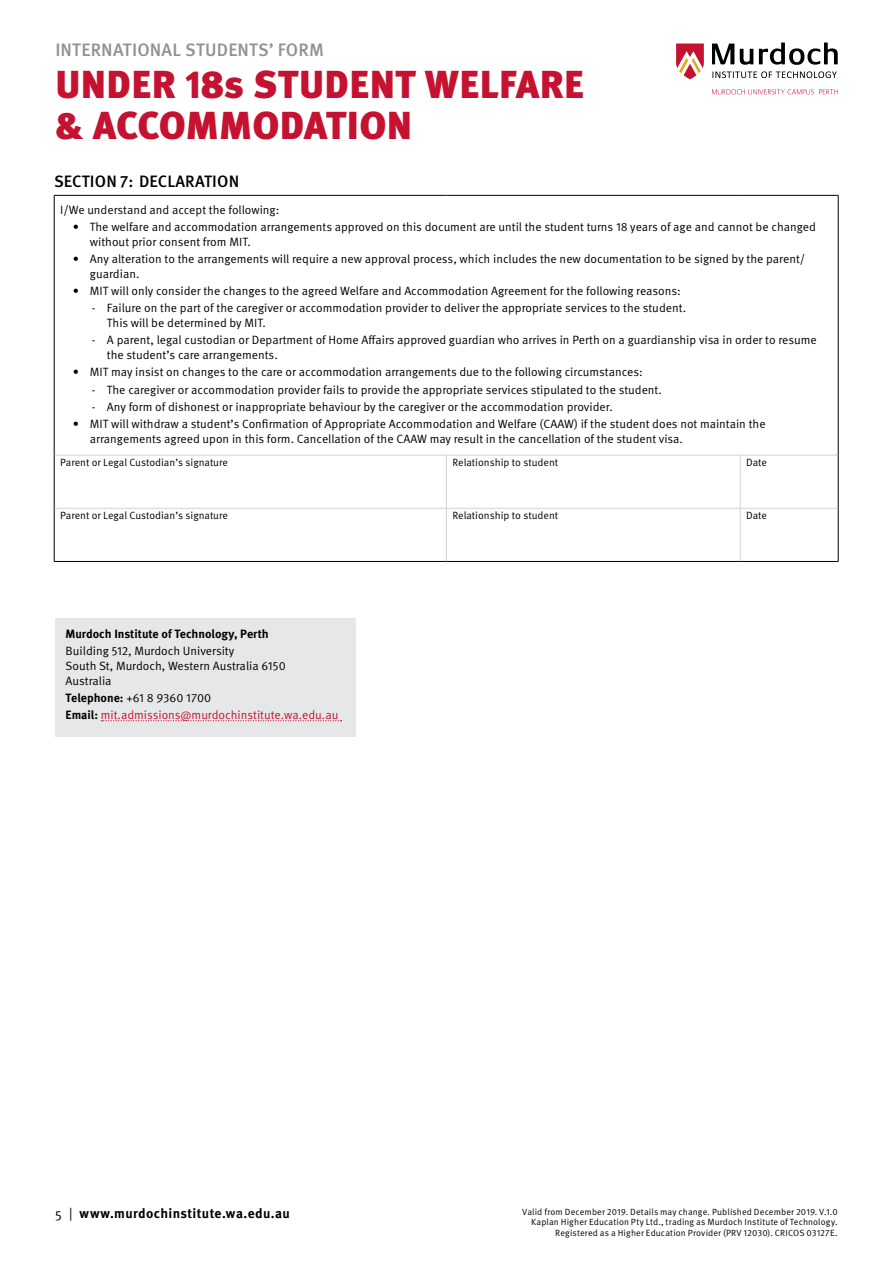
<style>
.page{position:relative;width:893px;height:1263px;background:#fff}
.page>*{position:absolute;margin:0;border:0;box-sizing:border-box;transform-origin:0 0}
.t1{font:900 39px/40.5px "Meta Pro";letter-spacing:.005em;color:#c41230}
.t2{font:500 18px "Meta Pro";letter-spacing:.005em;color:#919195}
.t3{font:500 16.5px "Meta Pro";letter-spacing:.01em;color:#000}
.t4{font:700 13.5px "Meta Pro";letter-spacing:.025em;color:#000}
.t5{font:12px/15px "Meta Pro Norm";color:#000}
.t6{font:12px/17.1px "Meta Pro Norm";color:#c41230}
.t7{font:700 12px "Meta Pro";color:#000}
.t8{font:10.5px "Meta Pro Norm";color:#000}
.t9{font:9px/10.5px "Meta Pro Norm";letter-spacing:.015em;color:#000;text-align:right}
.s1{font-family:"Meta Pro";font-weight:700;color:#000}
.s2{color:#000}
.s3{font-family:"Meta Pro Norm";font-weight:400}
</style>
<div class="page">
<svg style="left:712px;top:89px;width:126px;height:5px"></svg>
<svg style="left:712px;top:44px;width:22px;height:20px"></svg>
<svg style="left:740px;top:49px;width:13px;height:16px"></svg>
<svg style="left:759px;top:43px;width:79px;height:22px"></svg>
<svg style="left:712px;top:71px;width:125px;height:7px"></svg>
<svg style="left:676px;top:44px;width:28px;height:35px"></svg>
<hr style="left:54px;top:195px;width:392px;height:1px;background:#000">
<hr style="left:54px;top:196px;width:1px;height:259px;background:#000">
<hr style="left:446px;top:195px;width:294px;height:1px;background:#000">
<hr style="left:740px;top:195px;width:98px;height:1px;background:#000">
<hr style="left:838px;top:196px;width:1px;height:259px;background:#000">
<hr style="left:54px;top:455px;width:392px;height:1px;background:#d1d3d4">
<hr style="left:446px;top:455px;width:294px;height:1px;background:#d1d3d4">
<hr style="left:446px;top:455px;width:1px;height:53px;background:#d1d3d4">
<hr style="left:740px;top:455px;width:98px;height:1px;background:#d1d3d4">
<hr style="left:740px;top:455px;width:1px;height:53px;background:#d1d3d4">
<hr style="left:54px;top:455px;width:1px;height:53px;background:#000">
<hr style="left:838px;top:455px;width:1px;height:53px;background:#000">
<hr style="left:54px;top:508px;width:392px;height:1px;background:#d1d3d4">
<hr style="left:446px;top:508px;width:294px;height:1px;background:#d1d3d4">
<hr style="left:446px;top:508px;width:1px;height:53px;background:#d1d3d4">
<hr style="left:740px;top:508px;width:98px;height:1px;background:#d1d3d4">
<hr style="left:740px;top:508px;width:1px;height:53px;background:#d1d3d4">
<hr style="left:54px;top:508px;width:1px;height:53px;background:#000">
<hr style="left:838px;top:508px;width:1px;height:53px;background:#000">
<hr style="left:54px;top:561px;width:392px;height:1px;background:#000">
<hr style="left:446px;top:561px;width:294px;height:1px;background:#000">
<hr style="left:740px;top:561px;width:98px;height:1px;background:#000">
<div style="left:55px;top:618px;width:300px;height:119px;background:#e6e7e8"></div>
<svg style="left:101px;top:720px;width:241px;height:1px"></svg>
<h2 class="t2" style="left:55px;top:36px;width:270px">INTERNATIONAL STUDENTS’ FORM</h2>
<h1 class="t1" style="left:55px;top:62px;width:530px">UNDER 18s STUDENT WELFARE &amp; ACCOMMODATION</h1>
<h3 class="t3" style="left:54px;top:169px;width:187px">SECTION 7: DECLARATION</h3>
<p class="t5" style="left:60px;top:201px;width:221px">I/We understand and accept the following:</p>
<p class="t5" style="left:90px;top:218px;width:727px;text-indent:-17px">• The welfare and accommodation arrangements approved on this document are until the student turns 18 years of age and cannot be changed without prior consent from MIT.</p>
<p class="t5" style="left:90px;top:250px;width:717px;text-indent:-17px">• Any alteration to the arrangements will require a new approval process, which includes the new documentation to be signed by the parent/ guardian.</p>
<p class="t5" style="left:73px;top:283px;width:609px">• MIT will only consider the changes to the agreed Welfare and Accommodation Agreement for the following reasons:</p>
<p class="t5" style="left:107px;top:300px;width:581px;text-indent:-15px">- Failure on the part of the caregiver or accommodation provider to deliver the appropriate services to the student.<br>This will be determined by MIT.</p>
<p class="t5" style="left:107px;top:332px;width:711px;text-indent:-15px">- A parent, legal custodian or Department of Home Affairs approved guardian who arrives in Perth on a guardianship visa in order to resume the student’s care arrangements.</p>
<p class="t5" style="left:73px;top:364px;width:571px">• MIT may insist on changes to the care or accommodation arrangements due to the following circumstances:</p>
<p class="t5" style="left:92px;top:381px;width:571px">- The caregiver or accommodation provider fails to provide the appropriate services stipulated to the student.</p>
<p class="t5" style="left:92px;top:398px;width:522px">- Any form of dishonest or inappropriate behaviour by the caregiver or the accommodation provider.</p>
<p class="t5" style="left:90px;top:415px;width:677px;text-indent:-17px">• MIT will withdraw a student’s Confirmation of Appropriate Accommodation and Welfare (CAAW) if the student does not maintain the arrangements agreed upon in this form. Cancellation of the CAAW may result in the cancellation of the student visa.</p>
<p class="t8" style="left:60px;top:454px;width:169px">Parent or Legal Custodian’s signature</p>
<p class="t8" style="left:452px;top:454px;width:107px">Relationship to student</p>
<p class="t8" style="left:746px;top:454px;width:22px">Date</p>
<p class="t8" style="left:60px;top:508px;width:169px">Parent or Legal Custodian’s signature</p>
<p class="t8" style="left:452px;top:508px;width:107px">Relationship to student</p>
<p class="t8" style="left:746px;top:508px;width:22px">Date</p>
<p class="t7" style="left:66px;top:624px;width:205px">Murdoch Institute of Technology, Perth</p>
<p class="t5" style="left:66px;top:643px;width:222px">Building 512, Murdoch University<br>South St, Murdoch, Western Australia 6150<br>Australia</p>
<p class="t6" style="left:66px;top:689px;width:274px"><span class="s1">Telephone:</span> <span class="s2">+61 8 9360 1700<br></span><span class="s1">Email:</span> mit.admissions@murdochinstitute.wa.edu.au</p>
<p class="t4" style="left:55px;top:1202px;width:236px"><span class="s3">5 |</span> www.murdochinstitute.wa.edu.au</p>
<p class="t9" style="left:522px;top:1205px;width:317px">Valid from December 2019. Details may change. Published December 2019. V.1.0<br>Kaplan Higher Education Pty Ltd., trading as Murdoch Institute of Technology.<br>Registered as a Higher Education Provider (PRV 12030). CRICOS 03127E.</p>
</div>
